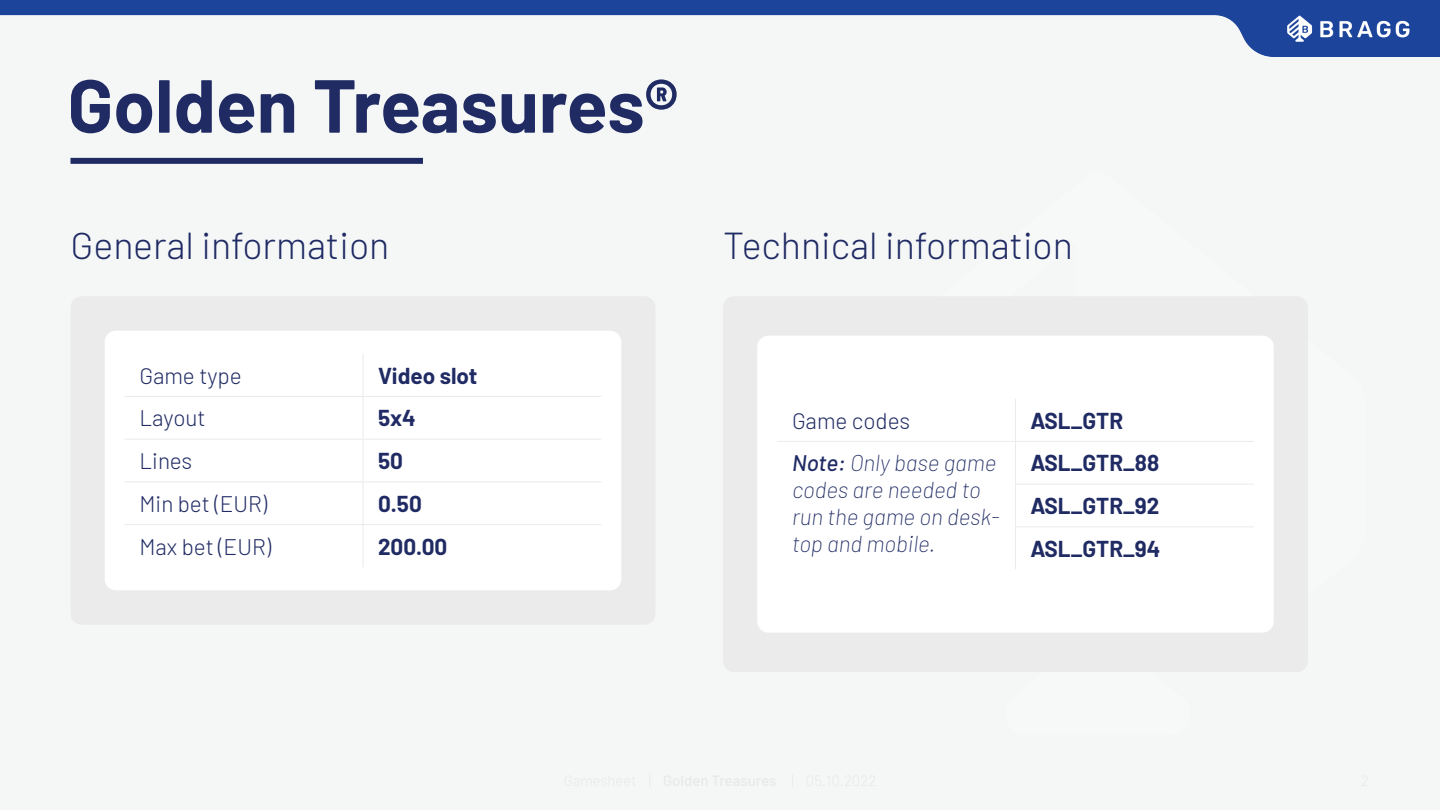
<style>
.page{position:relative;width:1440px;height:810px;background:#f5f7f7}
.page>*{position:absolute;margin:0;border:0;box-sizing:border-box;transform-origin:0 0}
.t1{font:700 75px "Barlow";color:#202b64}
.t2{font:300 37.5px "Barlow";color:#202b64}
.t3{font:italic 200 22.5px/27px "Barlow";color:#202b64}
.t4{font:700 22.5px/42.7px "Barlow";color:#202b64;text-align:justify}
.t5{font:300 22.5px "Barlow";color:#202b64}
.s1{font-weight:500}
</style>
<div class="page">
<img style="left:0;top:0;width:1440px;height:57px">
<div style="left:70px;top:158px;width:353px;height:6px;background:#202b64"></div>
<div style="left:70px;top:296px;width:586px;height:329px;background:#ebebec;border-radius:11px"></div>
<div style="left:723px;top:296px;width:585px;height:376px;background:#ebebec;border-radius:11px"></div>
<div style="left:105px;top:331px;width:516px;height:259px;background:#fff;border-radius:11px"></div>
<div style="left:757px;top:336px;width:517px;height:297px;background:#fff;border-radius:11px"></div>
<hr style="left:363px;top:354px;width:1px;height:42px;background:#ebebec">
<hr style="left:363px;top:397px;width:1px;height:42px;background:#ebebec">
<hr style="left:363px;top:440px;width:1px;height:41px;background:#ebebec">
<hr style="left:363px;top:482px;width:1px;height:42px;background:#ebebec">
<hr style="left:363px;top:525px;width:1px;height:42px;background:#ebebec">
<hr style="left:124px;top:396px;width:239px;height:1px;background:#ebebec">
<hr style="left:363px;top:396px;width:239px;height:1px;background:#ebebec">
<hr style="left:124px;top:524px;width:239px;height:1px;background:#ebebec">
<hr style="left:363px;top:524px;width:239px;height:1px;background:#ebebec">
<hr style="left:124px;top:439px;width:239px;height:1px;background:#ebebec">
<hr style="left:363px;top:439px;width:239px;height:1px;background:#ebebec">
<hr style="left:124px;top:481px;width:239px;height:1px;background:#ebebec">
<hr style="left:363px;top:481px;width:239px;height:1px;background:#ebebec">
<hr style="left:777px;top:441px;width:239px;height:1px;background:#ebebec">
<hr style="left:1016px;top:441px;width:238px;height:1px;background:#ebebec">
<hr style="left:1015px;top:526px;width:239px;height:1px;background:#ebebec">
<hr style="left:1015px;top:484px;width:239px;height:1px;background:#ebebec">
<hr style="left:1015px;top:399px;width:1px;height:42px;background:#ebebec">
<hr style="left:1015px;top:442px;width:1px;height:42px;background:#ebebec">
<hr style="left:1015px;top:485px;width:1px;height:41px;background:#ebebec">
<hr style="left:1015px;top:527px;width:1px;height:43px;background:#ebebec">
<h1 class="t1" style="left:68px;top:50px;width:612px">Golden Treasures®</h1>
<h2 class="t2" style="left:70px;top:219px;width:320px">General information</h2>
<h2 class="t2" style="left:723px;top:219px;width:351px">Technical information</h2>
<p class="t5" style="left:140px;top:359px;width:104px">Game type</p>
<p class="t4" style="left:378px;top:353px;width:101px">Video slot</p>
<p class="t5" style="left:140px;top:402px;width:68px">Layout</p>
<p class="t4" style="left:378px;top:395px;width:39px">5x4</p>
<p class="t5" style="left:140px;top:445px;width:54px">Lines</p>
<p class="t4" style="left:378px;top:438px;width:26px">50</p>
<p class="t5" style="left:140px;top:488px;width:129px">Min bet (EUR)</p>
<p class="t4" style="left:378px;top:481px;width:45px">0.50</p>
<p class="t5" style="left:140px;top:530px;width:133px">Max bet (EUR)</p>
<p class="t4" style="left:378px;top:523px;width:71px">200.00</p>
<p class="t5" style="left:792px;top:404px;width:120px">Game codes</p>
<p class="t4" style="left:1030px;top:398px;width:94px">ASL_GTR</p>
<p class="t3" style="left:792px;top:448px;width:209px"><span class="s1">Note:</span> Only base game codes are needed to run the game on desk&shy;top and mobile.</p>
<p class="t4" style="left:1030px;top:440px;width:132px">ASL_GTR_88<br>ASL_GTR_92<br>ASL_GTR_94</p>
</div>
